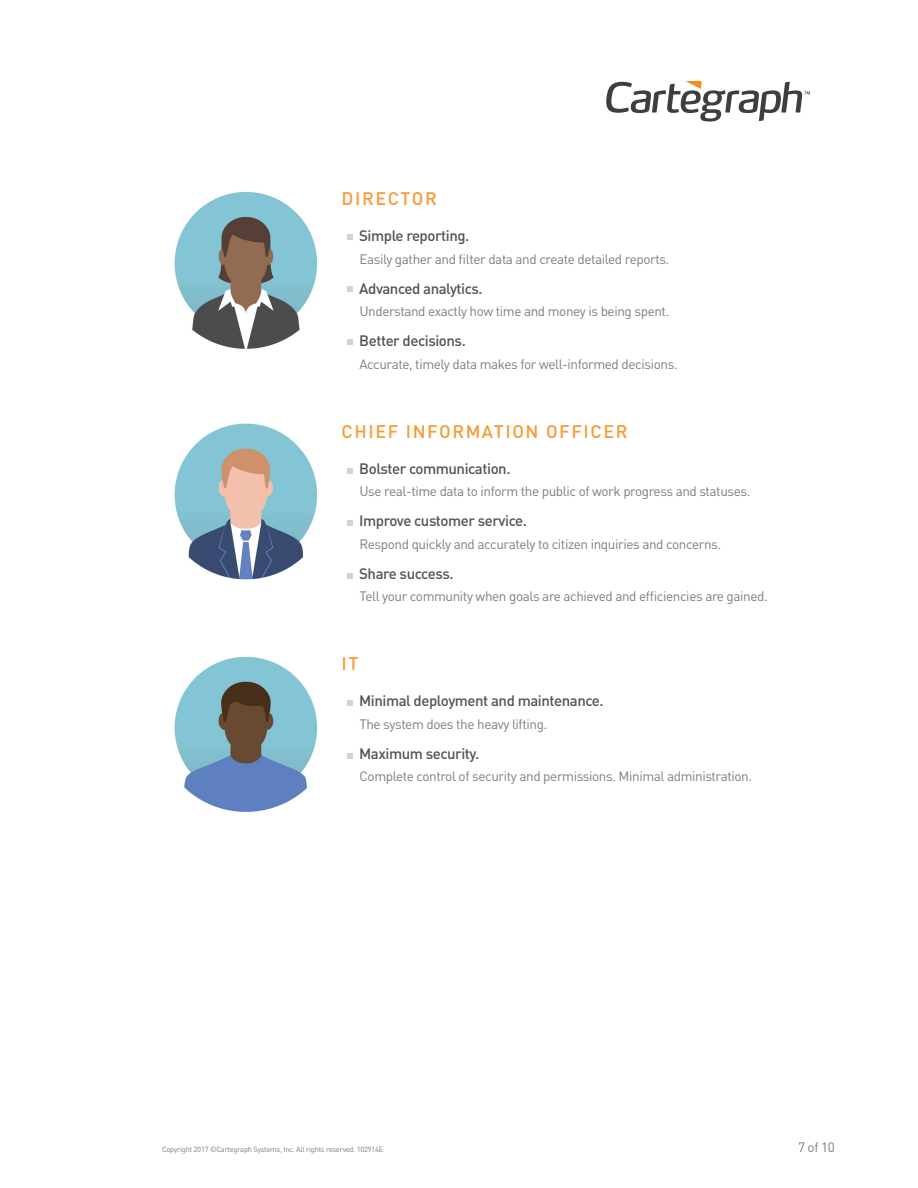
<style>
.page{position:relative;width:918px;height:1188px;background:#fff}
.page>*{position:absolute;margin:0;border:0;box-sizing:border-box;transform-origin:0 0}
.Heading_5{font:500 18px "DIN Pro";letter-spacing:.09em;color:#f89a35}
.Bullet_Header{font:500 15px "DIN Pro";letter-spacing:-.03em;color:#535354}
.Bullet_Detail{font:13.5px "DIN Pro";letter-spacing:-.03em;color:#7d7d80}
.Page_Number{font:13.5px "DIN Pro";color:#7d7d80}
.t1{font:7.5px "DIN Pro";letter-spacing:-.03em;color:#7d7d80}
</style>
<div class="page">
<img style="left:174px;top:656px;width:144px;height:156px">
<img style="left:174px;top:191px;width:144px;height:158px">
<img style="left:174px;top:423px;width:144px;height:157px">
<svg style="left:347px;top:234px;width:6px;height:6px"></svg>
<svg style="left:347px;top:286px;width:6px;height:6px"></svg>
<svg style="left:347px;top:339px;width:6px;height:6px"></svg>
<svg style="left:347px;top:468px;width:6px;height:6px"></svg>
<svg style="left:347px;top:520px;width:6px;height:6px"></svg>
<svg style="left:347px;top:573px;width:6px;height:6px"></svg>
<svg style="left:347px;top:700px;width:6px;height:6px"></svg>
<svg style="left:347px;top:753px;width:6px;height:6px"></svg>
<svg style="left:606px;top:81px;width:204px;height:41px"></svg>
<p class="Heading_5" style="left:341px;top:187px;width:97px">DIRECTOR</p>
<p class="Bullet_Header" style="left:359px;top:226px;width:112px">Simple reporting.</p>
<p class="Bullet_Detail" style="left:359px;top:250px;width:312px">Easily gather and filter data and create detailed reports.</p>
<p class="Bullet_Header" style="left:359px;top:278px;width:125px">Advanced analytics.</p>
<p class="Bullet_Detail" style="left:359px;top:302px;width:311px">Understand exactly how time and money is being spent.</p>
<p class="Bullet_Header" style="left:359px;top:331px;width:108px">Better decisions.</p>
<p class="Bullet_Detail" style="left:359px;top:355px;width:320px">Accurate, timely data makes for well-informed decisions.</p>
<p class="Heading_5" style="left:341px;top:419px;width:288px">CHIEF INFORMATION OFFICER</p>
<p class="Bullet_Header" style="left:359px;top:458px;width:153px">Bolster communication.</p>
<p class="Bullet_Detail" style="left:359px;top:482px;width:393px">Use real-time data to inform the public of work progress and statuses.</p>
<p class="Bullet_Header" style="left:359px;top:511px;width:169px">Improve customer service.</p>
<p class="Bullet_Detail" style="left:359px;top:535px;width:363px">Respond quickly and accurately to citizen inquiries and concerns.</p>
<p class="Bullet_Header" style="left:359px;top:563px;width:96px">Share success.</p>
<p class="Bullet_Detail" style="left:359px;top:587px;width:410px">Tell your community when goals are achieved and efficiencies are gained.</p>
<p class="Heading_5" style="left:341px;top:652px;width:18px">IT</p>
<p class="Bullet_Header" style="left:359px;top:691px;width:246px">Minimal deployment and maintenance.</p>
<p class="Bullet_Detail" style="left:359px;top:715px;width:189px">The system does the heavy lifting.</p>
<p class="Bullet_Header" style="left:359px;top:743px;width:122px">Maximum security.</p>
<p class="Bullet_Detail" style="left:359px;top:767px;width:394px">Complete control of security and permissions. Minimal administration.</p>
<p class="t1" style="left:162px;top:1145px;width:223px">Copyright 2017 ©Cartegraph Systems, Inc. All rights reserved. 102914E</p>
<p class="Page_Number" style="left:798px;top:1138px;width:38px">7 of 10</p>
</div>
